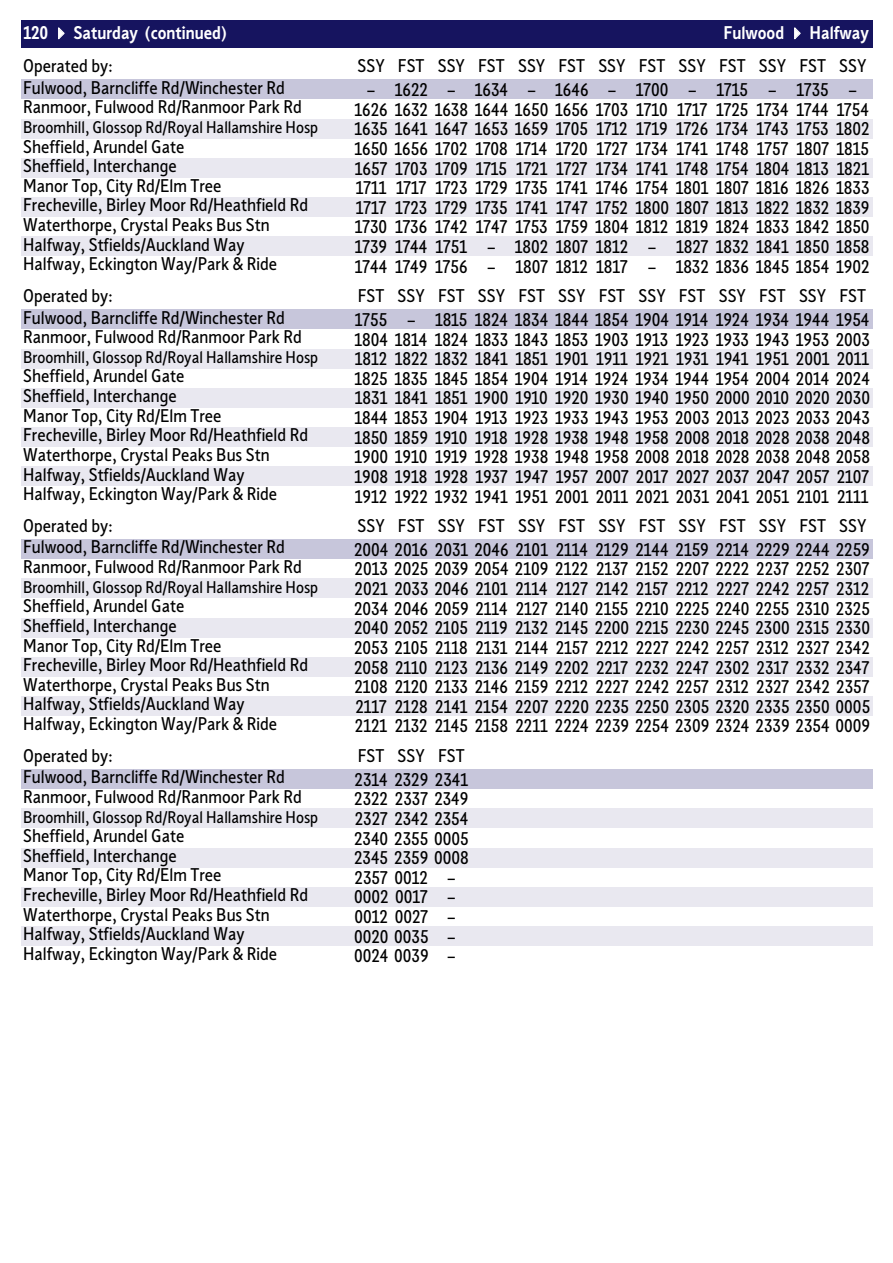
<style>
.page{position:relative;width:893px;height:1263px;background:#fff}
.page>*{position:absolute;margin:0;border:0;box-sizing:border-box;transform-origin:0 0}
.t1{font:18px/19.6px "Sheffield Sans 2";color:#000}
.t2{font:700 18px/33px "Sheffield Sans 2";color:#fff}
.t3{font:16.5px "Sheffield Sans 2";color:#000}
.s1{font-weight:400;color:#000}
</style>
<div class="page">
<div style="left:21px;top:20px;width:851px;height:28px;background:#16145f"></div>
<div style="left:21px;top:79px;width:851px;height:20px;background:#c7c6db"></div>
<div style="left:21px;top:119px;width:851px;height:20px;background:#e9e8f0"></div>
<div style="left:21px;top:158px;width:851px;height:20px;background:#e9e8f0"></div>
<div style="left:21px;top:197px;width:851px;height:20px;background:#e9e8f0"></div>
<div style="left:21px;top:236px;width:851px;height:20px;background:#e9e8f0"></div>
<div style="left:21px;top:309px;width:851px;height:20px;background:#c7c6db"></div>
<div style="left:21px;top:349px;width:851px;height:19px;background:#e9e8f0"></div>
<div style="left:21px;top:388px;width:851px;height:20px;background:#e9e8f0"></div>
<div style="left:21px;top:427px;width:851px;height:20px;background:#e9e8f0"></div>
<div style="left:21px;top:466px;width:851px;height:20px;background:#e9e8f0"></div>
<div style="left:21px;top:539px;width:851px;height:20px;background:#c7c6db"></div>
<div style="left:21px;top:578px;width:851px;height:20px;background:#e9e8f0"></div>
<div style="left:21px;top:618px;width:851px;height:19px;background:#e9e8f0"></div>
<div style="left:21px;top:657px;width:851px;height:20px;background:#e9e8f0"></div>
<div style="left:21px;top:696px;width:851px;height:20px;background:#e9e8f0"></div>
<div style="left:21px;top:769px;width:851px;height:20px;background:#c7c6db"></div>
<div style="left:21px;top:808px;width:851px;height:20px;background:#e9e8f0"></div>
<div style="left:21px;top:848px;width:851px;height:19px;background:#e9e8f0"></div>
<div style="left:21px;top:887px;width:851px;height:20px;background:#e9e8f0"></div>
<div style="left:21px;top:926px;width:851px;height:20px;background:#e9e8f0"></div>
<svg style="left:58px;top:27px;width:7px;height:13px"></svg>
<svg style="left:794px;top:27px;width:7px;height:13px"></svg>
<p class="t2" style="left:23px;top:16px;width:205px">120 ✔ Saturday (continued)<br><span class="s1">Operated by:</span></p>
<p class="t2" style="left:723px;top:16px;width:147px">Fulwood ✔ Halfway</p>
<p class="t1" style="left:357px;top:55px;width:511px">SSY FST SSY FST SSY FST SSY FST SSY FST SSY FST SSY</p>
<p class="t1" style="left:23px;top:77px;width:263px">Fulwood, Barncliffe Rd/Winchester Rd</p>
<p class="t1" style="left:368px;top:79px;width:490px">– 1622 – 1634 – 1646 – 1700 – 1715 – 1735 –</p>
<p class="t1" style="left:23px;top:97px;width:280px">Ranmoor, Fulwood Rd/Ranmoor Park Rd</p>
<p class="t1" style="left:354px;top:99px;width:517px">1626 1632 1638 1644 1650 1656 1703 1710 1717 1725 1734 1744 1754<br>1635 1641 1647 1653 1659 1705 1712 1719 1726 1734 1743 1753 1802</p>
<p class="t1" style="left:23px;top:136px;width:163px">Sheffield, Arundel Gate</p>
<p class="t1" style="left:354px;top:138px;width:516px">1650 1656 1702 1708 1714 1720 1727 1734 1741 1748 1757 1807 1815</p>
<p class="t1" style="left:23px;top:156px;width:155px">Sheffield, Interchange</p>
<p class="t1" style="left:355px;top:158px;width:516px">1657 1703 1709 1715 1721 1727 1734 1741 1748 1754 1804 1813 1821</p>
<p class="t1" style="left:23px;top:175px;width:200px">Manor Top, City Rd/Elm Tree</p>
<p class="t1" style="left:356px;top:178px;width:515px">1711 1717 1723 1729 1735 1741 1746 1754 1801 1807 1816 1826 1833</p>
<p class="t1" style="left:23px;top:195px;width:286px">Frecheville, Birley Moor Rd/Heathfield Rd</p>
<p class="t1" style="left:356px;top:197px;width:515px">1717 1723 1729 1735 1741 1747 1752 1800 1807 1813 1822 1832 1839</p>
<p class="t1" style="left:23px;top:214px;width:248px">Waterthorpe, Crystal Peaks Bus Stn</p>
<p class="t1" style="left:355px;top:217px;width:516px">1730 1736 1742 1747 1753 1759 1804 1812 1819 1824 1833 1842 1850</p>
<p class="t1" style="left:23px;top:234px;width:223px">Halfway, Stfields/Auckland Way</p>
<p class="t1" style="left:355px;top:236px;width:516px">1739 1744 1751 – 1802 1807 1812 – 1827 1832 1841 1850 1858</p>
<p class="t1" style="left:23px;top:254px;width:256px">Halfway, Eckington Way/Park &amp; Ride</p>
<p class="t1" style="left:355px;top:256px;width:516px">1744 1749 1756 – 1807 1812 1817 – 1832 1836 1845 1854 1902</p>
<p class="t1" style="left:23px;top:285px;width:91px">Operated by:</p>
<p class="t1" style="left:358px;top:285px;width:510px">FST SSY FST SSY FST SSY FST SSY FST SSY FST SSY FST</p>
<p class="t1" style="left:23px;top:307px;width:263px">Fulwood, Barncliffe Rd/Winchester Rd</p>
<p class="t1" style="left:355px;top:309px;width:516px">1755 – 1815 1824 1834 1844 1854 1904 1914 1924 1934 1944 1954</p>
<p class="t1" style="left:23px;top:327px;width:280px">Ranmoor, Fulwood Rd/Ranmoor Park Rd</p>
<p class="t1" style="left:354px;top:329px;width:517px">1804 1814 1824 1833 1843 1853 1903 1913 1923 1933 1943 1953 2003<br>1812 1822 1832 1841 1851 1901 1911 1921 1931 1941 1951 2001 2011</p>
<p class="t1" style="left:23px;top:366px;width:163px">Sheffield, Arundel Gate</p>
<p class="t1" style="left:354px;top:368px;width:517px">1825 1835 1845 1854 1904 1914 1924 1934 1944 1954 2004 2014 2024</p>
<p class="t1" style="left:23px;top:385px;width:155px">Sheffield, Interchange</p>
<p class="t1" style="left:355px;top:388px;width:517px">1831 1841 1851 1900 1910 1920 1930 1940 1950 2000 2010 2020 2030</p>
<p class="t1" style="left:23px;top:405px;width:200px">Manor Top, City Rd/Elm Tree</p>
<p class="t1" style="left:354px;top:407px;width:517px">1844 1853 1904 1913 1923 1933 1943 1953 2003 2013 2023 2033 2043</p>
<p class="t1" style="left:23px;top:425px;width:286px">Frecheville, Birley Moor Rd/Heathfield Rd</p>
<p class="t1" style="left:354px;top:427px;width:517px">1850 1859 1910 1918 1928 1938 1948 1958 2008 2018 2028 2038 2048</p>
<p class="t1" style="left:23px;top:444px;width:248px">Waterthorpe, Crystal Peaks Bus Stn</p>
<p class="t1" style="left:354px;top:447px;width:517px">1900 1910 1919 1928 1938 1948 1958 2008 2018 2028 2038 2048 2058</p>
<p class="t1" style="left:23px;top:464px;width:223px">Halfway, Stfields/Auckland Way</p>
<p class="t1" style="left:354px;top:466px;width:516px">1908 1918 1928 1937 1947 1957 2007 2017 2027 2037 2047 2057 2107</p>
<p class="t1" style="left:23px;top:484px;width:256px">Halfway, Eckington Way/Park &amp; Ride</p>
<p class="t1" style="left:355px;top:486px;width:515px">1912 1922 1932 1941 1951 2001 2011 2021 2031 2041 2051 2101 2111</p>
<p class="t1" style="left:23px;top:515px;width:91px">Operated by:</p>
<p class="t1" style="left:357px;top:515px;width:511px">SSY FST SSY FST SSY FST SSY FST SSY FST SSY FST SSY</p>
<p class="t1" style="left:23px;top:537px;width:263px">Fulwood, Barncliffe Rd/Winchester Rd</p>
<p class="t1" style="left:354px;top:539px;width:517px">2004 2016 2031 2046 2101 2114 2129 2144 2159 2214 2229 2244 2259</p>
<p class="t1" style="left:23px;top:556px;width:280px">Ranmoor, Fulwood Rd/Ranmoor Park Rd</p>
<p class="t1" style="left:355px;top:559px;width:516px">2013 2025 2039 2054 2109 2122 2137 2152 2207 2222 2237 2252 2307<br>2021 2033 2046 2101 2114 2127 2142 2157 2212 2227 2242 2257 2312</p>
<p class="t1" style="left:23px;top:596px;width:163px">Sheffield, Arundel Gate</p>
<p class="t1" style="left:354px;top:598px;width:517px">2034 2046 2059 2114 2127 2140 2155 2210 2225 2240 2255 2310 2325</p>
<p class="t1" style="left:23px;top:615px;width:155px">Sheffield, Interchange</p>
<p class="t1" style="left:354px;top:618px;width:517px">2040 2052 2105 2119 2132 2145 2200 2215 2230 2245 2300 2315 2330</p>
<p class="t1" style="left:23px;top:635px;width:200px">Manor Top, City Rd/Elm Tree</p>
<p class="t1" style="left:354px;top:637px;width:517px">2053 2105 2118 2131 2144 2157 2212 2227 2242 2257 2312 2327 2342</p>
<p class="t1" style="left:23px;top:655px;width:286px">Frecheville, Birley Moor Rd/Heathfield Rd</p>
<p class="t1" style="left:354px;top:657px;width:517px">2058 2110 2123 2136 2149 2202 2217 2232 2247 2302 2317 2332 2347</p>
<p class="t1" style="left:23px;top:674px;width:248px">Waterthorpe, Crystal Peaks Bus Stn</p>
<p class="t1" style="left:354px;top:677px;width:516px">2108 2120 2133 2146 2159 2212 2227 2242 2257 2312 2327 2342 2357</p>
<p class="t1" style="left:23px;top:694px;width:223px">Halfway, Stfields/Auckland Way</p>
<p class="t1" style="left:355px;top:696px;width:516px">2117 2128 2141 2154 2207 2220 2235 2250 2305 2320 2335 2350 0005</p>
<p class="t1" style="left:23px;top:713px;width:256px">Halfway, Eckington Way/Park &amp; Ride</p>
<p class="t1" style="left:355px;top:716px;width:517px">2121 2132 2145 2158 2211 2224 2239 2254 2309 2324 2339 2354 0009</p>
<p class="t1" style="left:23px;top:745px;width:91px">Operated by:</p>
<p class="t1" style="left:358px;top:745px;width:108px">FST SSY FST</p>
<p class="t1" style="left:23px;top:767px;width:263px">Fulwood, Barncliffe Rd/Winchester Rd</p>
<p class="t1" style="left:355px;top:769px;width:115px">2314 2329 2341</p>
<p class="t1" style="left:23px;top:786px;width:280px">Ranmoor, Fulwood Rd/Ranmoor Park Rd</p>
<p class="t1" style="left:354px;top:789px;width:116px">2322 2337 2349<br>2327 2342 2354</p>
<p class="t1" style="left:23px;top:826px;width:163px">Sheffield, Arundel Gate</p>
<p class="t1" style="left:354px;top:828px;width:116px">2340 2355 0005</p>
<p class="t1" style="left:23px;top:845px;width:155px">Sheffield, Interchange</p>
<p class="t1" style="left:354px;top:848px;width:116px">2345 2359 0008</p>
<p class="t1" style="left:23px;top:865px;width:200px">Manor Top, City Rd/Elm Tree</p>
<p class="t1" style="left:355px;top:867px;width:102px">2357 0012 –</p>
<p class="t1" style="left:23px;top:884px;width:286px">Frecheville, Birley Moor Rd/Heathfield Rd</p>
<p class="t1" style="left:354px;top:887px;width:102px">0002 0017 –</p>
<p class="t1" style="left:23px;top:904px;width:248px">Waterthorpe, Crystal Peaks Bus Stn</p>
<p class="t1" style="left:354px;top:906px;width:102px">0012 0027 –</p>
<p class="t1" style="left:23px;top:924px;width:223px">Halfway, Stfields/Auckland Way</p>
<p class="t1" style="left:354px;top:926px;width:102px">0020 0035 –</p>
<p class="t1" style="left:23px;top:943px;width:256px">Halfway, Eckington Way/Park &amp; Ride</p>
<p class="t1" style="left:354px;top:946px;width:102px">0024 0039 –</p>
<p class="t3" style="left:23px;top:116px;width:297px">Broomhill, Glossop Rd/Royal Hallamshire Hosp</p>
<p class="t3" style="left:23px;top:346px;width:297px">Broomhill, Glossop Rd/Royal Hallamshire Hosp</p>
<p class="t3" style="left:23px;top:576px;width:297px">Broomhill, Glossop Rd/Royal Hallamshire Hosp</p>
<p class="t3" style="left:23px;top:806px;width:297px">Broomhill, Glossop Rd/Royal Hallamshire Hosp</p>
</div>
